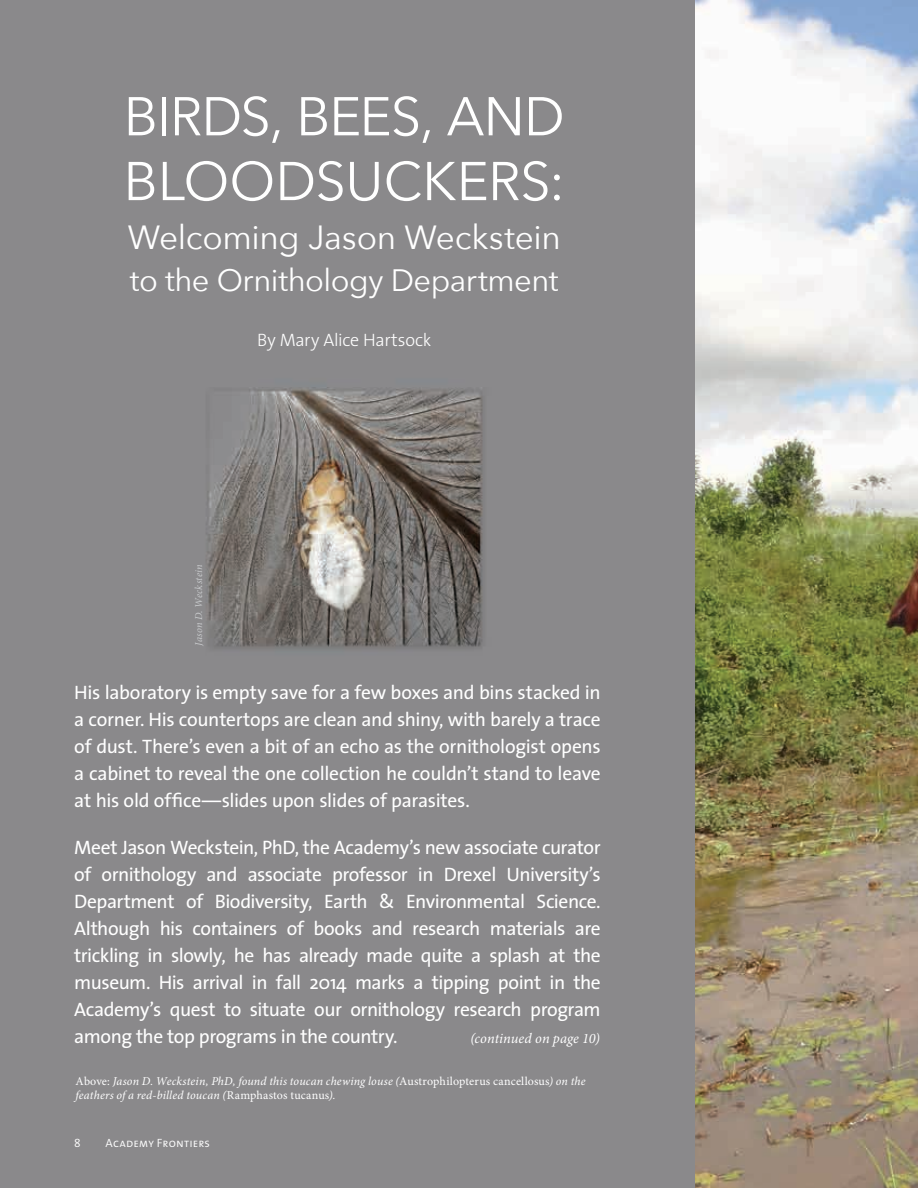
<style>
.page{position:relative;width:918px;height:1188px;background:#fff}
.page>*{position:absolute;margin:0;border:0;box-sizing:border-box;transform-origin:0 0}
.t1{font:54px/64.8px "Avenir Next";letter-spacing:-.015em;color:#fff}
.t2{font:33.45px "Avenir Next";letter-spacing:-.015em;color:#fff}
.t3{font:30.9px "Avenir Next";letter-spacing:-.015em;color:#fff}
.t4{font:19.5px/27px "The Sans";letter-spacing:-.02em;color:#fff;text-align:justify}
.t5{font:300 18px "The Sans";letter-spacing:-.01em;color:#fff}
.t6{font:italic 14.4px "Minion Pro";color:#fff}
.t7{font:italic 12px/14.4px "Minion Pro";letter-spacing:.01em;color:#fff}
.t8{font:12px "The Sans Semi Light Caps";letter-spacing:.015em;color:#fff}
.t9{font:italic 10.5px "Minion Pro";color:#c7c9cb}
.s1{font-style:normal}
</style>
<div class="page">
<img style="left:0;top:0;width:695px;height:1188px">
<img style="left:695px;top:0;width:223px;height:1188px">
<h1 class="t1" style="left:124px;top:82px;width:443px">Birds, BEES, and<br>Bloodsuckers:</h1>
<h2 class="t2" style="left:128px;top:209px;width:435px">Welcoming Jason Weckstein</h2>
<h3 class="t3" style="left:130px;top:254px;width:430px">to the Ornithology Department</h3>
<p class="t5" style="left:257px;top:325px;width:175px">By Mary Alice Hartsock</p>
<p class="t9" style="left:192px;top:646px;width:83px;rotate:-90deg">Jason D. Weckstein</p>
<p class="t4" style="left:74px;top:678px;width:528px">His laboratory is empty save for a few boxes and bins stacked in a corner. His countertops are clean and shiny, with barely a trace of dust. There’s even a bit of an echo as the ornithologist opens a cabinet to reveal the one collection he couldn’t stand to leave at his old office—slides upon slides of parasites.</p>
<p class="t4" style="left:74px;top:834px;width:528px">Meet Jason Weckstein, PhD, the Academy’s new associate curator of ornithology and associate professor in Drexel University’s Department of Biodiversity, Earth &amp; Environmental Science.<br>Although his containers of books and research materials are trickling in slowly, he has already made quite a splash at the museum. His arrival in fall 2014 marks a tipping point in the Academy’s quest to situate our ornithology research program among the top programs in the country.</p>
<p class="t6" style="left:470px;top:1029px;width:131px">(continued on page 10)</p>
<p class="t7" style="left:76px;top:1073px;width:512px"><span class="s1">Above:</span> Jason D. Weckstein, PhD, found this toucan chewing louse (<span class="s1">Austrophilopterus cancellosus</span>) on the feathers of a red-billed toucan (<span class="s1">Ramphastos tucanus</span>).</p>
<p class="t8" style="left:74px;top:1133px;width:8px">8</p>
<p class="t8" style="left:106px;top:1133px;width:106px">Academy Frontiers</p>
</div>
